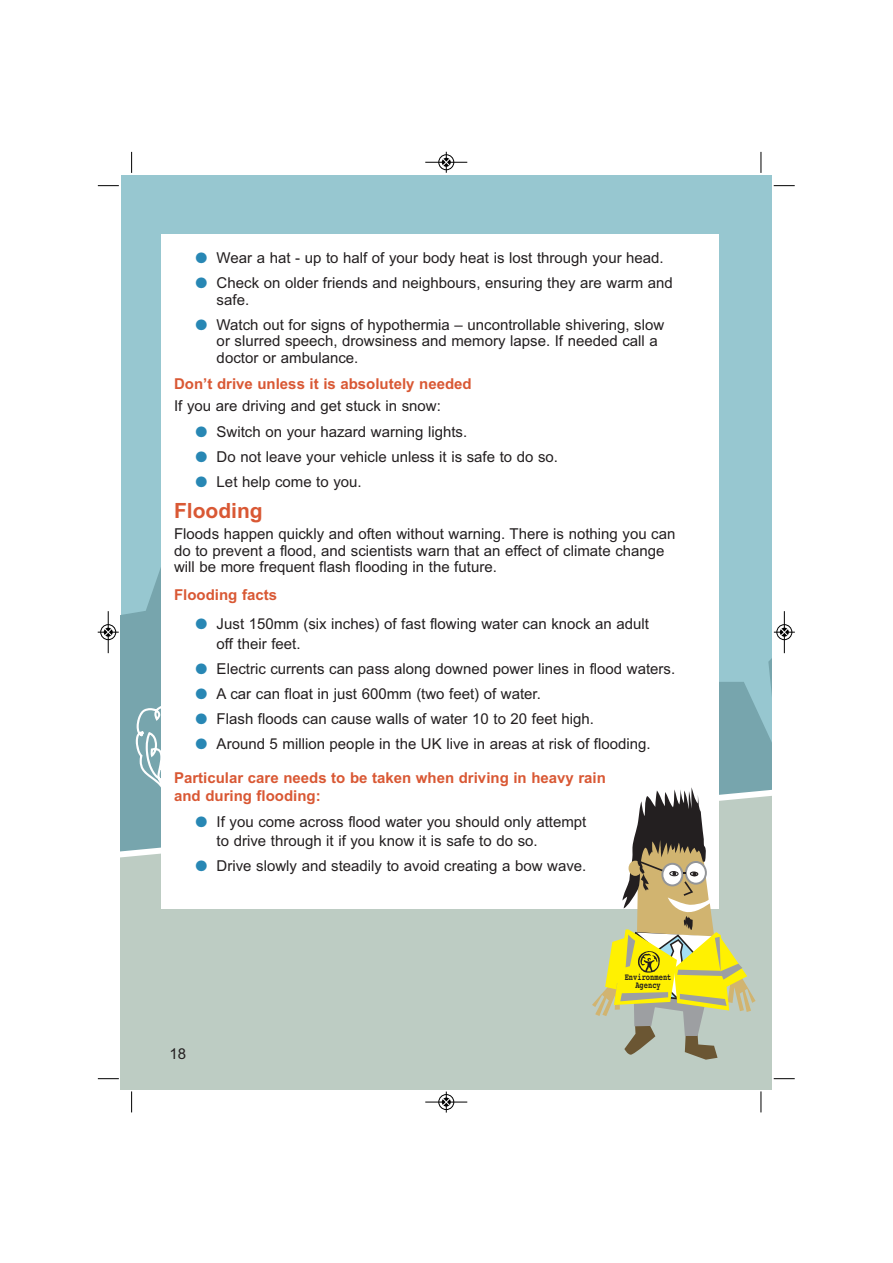
<style>
.page{position:relative;width:893px;height:1263px;background:#fff}
.page>*{position:absolute;margin:0;border:0;box-sizing:border-box;transform-origin:0 0}
.t1{font:700 21px "Arial";color:#d95834}
.t2{font:15px/16.5px "Arial";color:#231f20}
.t3{font:700 15px/18.8px "Arial";color:#d95834}
.t4{font:700 9.45px/8.1px "Courier";color:#231f20;text-align:center;scale:.75 1}
.s1{color:#2887b4}
</style>
<div class="page">
<div style="left:121px;top:175px;width:651px;height:820px;background:#97c7d0"></div>
<svg style="left:121px;top:567px;width:40px;height:139px;fill:#77a5ad"></svg>
<svg style="left:718px;top:543px;width:54px;height:163px"></svg>
<svg style="left:121px;top:706px;width:651px;height:383px;background:#b8c9c1"></svg>
<svg style="left:136px;top:704px;width:25px;height:107px;background:#91b6bc"></svg>
<div style="left:161px;top:234px;width:557px;height:674px;background:#fff"></div>
<svg style="left:592px;top:787px;width:164px;height:273px"></svg>
<svg style="left:131px;top:152px;width:1px;height:21px"></svg>
<svg style="left:98px;top:185px;width:21px;height:1px"></svg>
<svg style="left:760px;top:152px;width:2px;height:21px"></svg>
<svg style="left:774px;top:185px;width:21px;height:1px"></svg>
<svg style="left:131px;top:1091px;width:1px;height:21px"></svg>
<svg style="left:98px;top:1078px;width:21px;height:1px"></svg>
<svg style="left:760px;top:1091px;width:2px;height:21px"></svg>
<svg style="left:774px;top:1078px;width:21px;height:1px"></svg>
<div style="left:438px;top:154px;width:16px;height:16px;border:1px solid #fff;border-radius:50%"></div>
<hr style="left:425px;top:162px;width:42px;height:1px;background:#000">
<div style="left:439px;top:155px;width:15px;height:15px;border:1px solid #000;border-radius:50%"></div>
<svg style="left:442px;top:152px;width:8px;height:21px"></svg>
<div style="left:438px;top:1094px;width:16px;height:16px;border:1px solid #fff;border-radius:50%"></div>
<hr style="left:425px;top:1102px;width:42px;height:1px;background:#000">
<div style="left:439px;top:1094px;width:15px;height:16px;border:1px solid #000;border-radius:50%"></div>
<svg style="left:442px;top:1091px;width:8px;height:21px"></svg>
<div style="left:100px;top:624px;width:16px;height:16px;border:1px solid #fff;border-radius:50%"></div>
<hr style="left:108px;top:611px;width:1px;height:42px;background:#000">
<div style="left:101px;top:624px;width:15px;height:16px;border:1px solid #000;border-radius:50%"></div>
<svg style="left:98px;top:628px;width:21px;height:8px"></svg>
<div style="left:776px;top:624px;width:16px;height:16px;border:1px solid #fff;border-radius:50%"></div>
<hr style="left:784px;top:611px;width:1px;height:42px;background:#000">
<div style="left:777px;top:624px;width:15px;height:16px;border:1px solid #000;border-radius:50%"></div>
<svg style="left:774px;top:628px;width:21px;height:8px"></svg>
<p class="t2" style="left:195px;top:251px;width:470px"><span class="s1">●</span> Wear a hat - up to half of your body heat is lost through your head.</p>
<p class="t2" style="left:217px;top:276px;width:458px;text-indent:-21px"><span class="s1">●</span> Check on older friends and neighbours, ensuring they are warm and safe.</p>
<p class="t2" style="left:217px;top:317px;width:449px;text-indent:-21px"><span class="s1">●</span> Watch out for signs of hypothermia – uncontrollable shivering, slow or slurred speech, drowsiness and memory lapse. If needed call a doctor or ambulance.</p>
<p class="t3" style="left:174px;top:376px;width:299px">Don’t drive unless it is absolutely needed</p>
<p class="t2" style="left:174px;top:399px;width:268px">If you are driving and get stuck in snow:</p>
<p class="t2" style="left:195px;top:424px;width:273px"><span class="s1">●</span> Switch on your hazard warning lights.</p>
<p class="t2" style="left:195px;top:449px;width:364px"><span class="s1">●</span> Do not leave your vehicle unless it is safe to do so.</p>
<p class="t2" style="left:195px;top:474px;width:168px"><span class="s1">●</span> Let help come to you.</p>
<h1 class="t1" style="left:174px;top:503px;width:90px">Flooding</h1>
<p class="t2" style="left:174px;top:527px;width:503px">Floods happen quickly and often without warning. There is nothing you can do to prevent a flood, and scientists warn that an effect of climate change will be more frequent flash flooding in the future.</p>
<p class="t3" style="left:174px;top:587px;width:104px">Flooding facts</p>
<p class="t2" style="left:217px;top:614px;width:434px;line-height:20.5px;text-indent:-21px"><span class="s1">●</span> Just 150mm (six inches) of fast flowing water can knock an adult off their feet.</p>
<p class="t2" style="left:195px;top:662px;width:481px"><span class="s1">●</span> Electric currents can pass along downed power lines in flood waters.</p>
<p class="t2" style="left:195px;top:687px;width:347px"><span class="s1">●</span> A car can float in just 600mm (two feet) of water.</p>
<p class="t2" style="left:195px;top:712px;width:400px"><span class="s1">●</span> Flash floods can cause walls of water 10 to 20 feet high.</p>
<p class="t2" style="left:195px;top:737px;width:457px"><span class="s1">●</span> Around 5 million people in the UK live in areas at risk of flooding.</p>
<p class="t3" style="left:174px;top:769px;width:433px">Particular care needs to be taken when driving in heavy rain and during flooding:</p>
<p class="t2" style="left:217px;top:813px;width:371px;line-height:19px;text-indent:-21px"><span class="s1">●</span> If you come across flood water you should only attempt to drive through it if you know it is safe to do so.</p>
<p class="t2" style="left:195px;top:859px;width:393px"><span class="s1">●</span> Drive slowly and steadily to avoid creating a bow wave.</p>
<p class="t2" style="left:169px;top:1047px;width:18px">18</p>
<p class="t4" style="left:625px;top:974px;width:64px">Environment<br>Agency</p>
</div>
